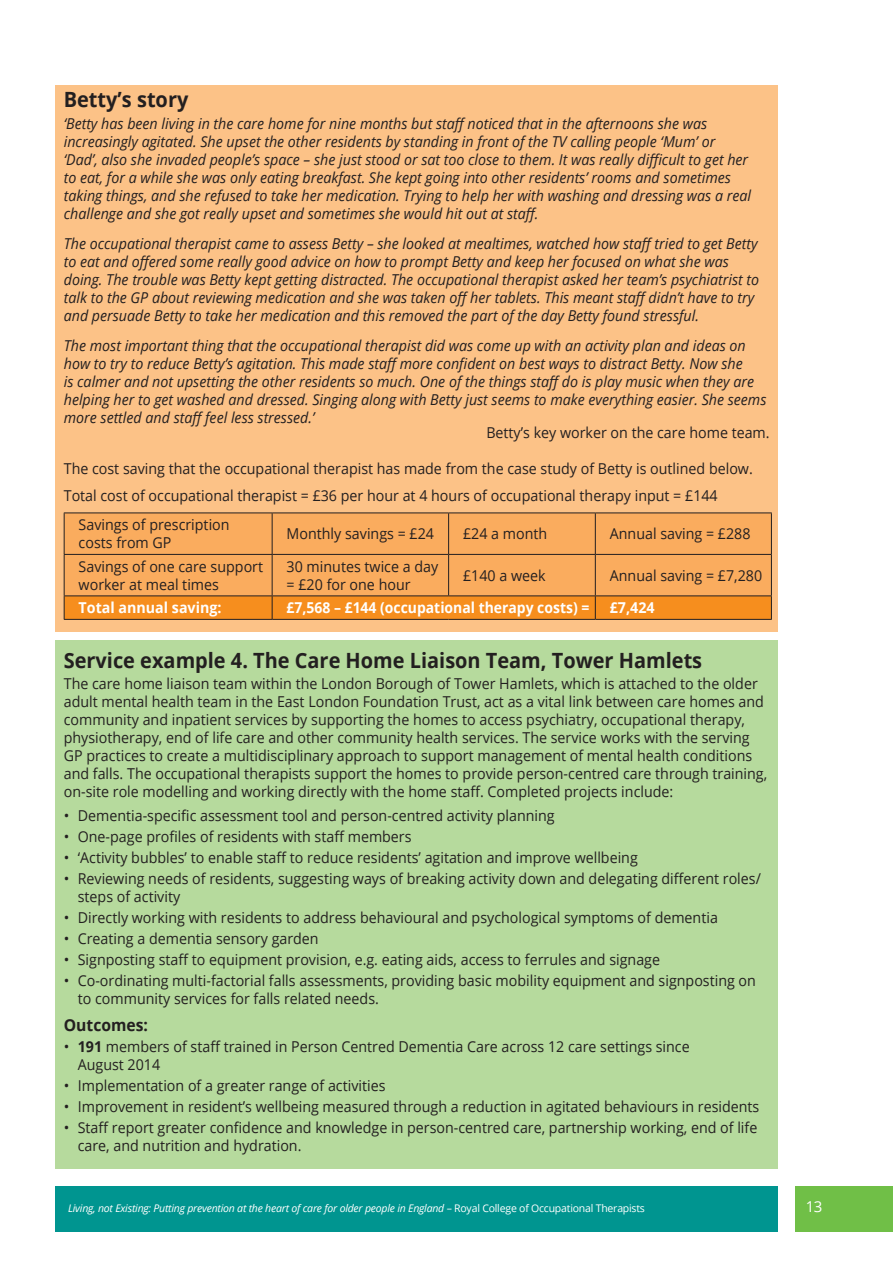
<style>
.page{position:relative;width:893px;height:1263px;background:#fff}
.page>*{position:absolute;margin:0;border:0;box-sizing:border-box;transform-origin:0 0}
.t1{font:700 21px "Open Sans";color:#231f20;scale:.95 1}
.t2{font:700 16.5px "Open Sans";color:#231f20;scale:.95 1}
.t3{font:italic 15px/18px "Open Sans";color:#231f20;scale:.95 1}
.t4{font:15px/18px "Open Sans";color:#231f20;scale:.95 1}
.t5{font:15px/18px "Open Sans";color:#231f20}
.t6{font:700 15px "Open Sans";color:#fff;scale:.93 1}
.t7{font:700 15px "Open Sans";color:#fff;scale:.95 1}
.t8{font:15px "Open Sans";color:#fff}
.t9{font:italic 10.5px "Open Sans";letter-spacing:-.02em;color:#fff}
.s1{font-weight:700}
.s2{font-style:normal}
</style>
<div class="page">
<div style="left:55px;top:85px;width:723px;height:546px;background:#fcc287"></div>
<div style="left:55px;top:640px;width:723px;height:529px;background:#b6da9d"></div>
<div style="left:65px;top:513px;width:706px;height:82px;background:#faac5e"></div>
<hr style="left:64px;top:512px;width:208px;height:1px;background:#231f20">
<hr style="left:64px;top:513px;width:1px;height:41px;background:#231f20">
<hr style="left:272px;top:512px;width:177px;height:1px;background:#231f20">
<hr style="left:272px;top:513px;width:1px;height:41px;background:#231f20">
<hr style="left:449px;top:512px;width:146px;height:1px;background:#231f20">
<hr style="left:448px;top:513px;width:1px;height:41px;background:#231f20">
<hr style="left:595px;top:512px;width:177px;height:1px;background:#231f20">
<hr style="left:595px;top:513px;width:1px;height:41px;background:#231f20">
<hr style="left:771px;top:513px;width:1px;height:41px;background:#231f20">
<hr style="left:64px;top:554px;width:208px;height:1px;background:#231f20">
<hr style="left:64px;top:555px;width:1px;height:40px;background:#231f20">
<hr style="left:272px;top:554px;width:177px;height:1px;background:#231f20">
<hr style="left:272px;top:555px;width:1px;height:40px;background:#231f20">
<hr style="left:449px;top:554px;width:146px;height:1px;background:#231f20">
<hr style="left:448px;top:555px;width:1px;height:40px;background:#231f20">
<hr style="left:595px;top:554px;width:177px;height:1px;background:#231f20">
<hr style="left:595px;top:555px;width:1px;height:40px;background:#231f20">
<hr style="left:771px;top:555px;width:1px;height:40px;background:#231f20">
<hr style="left:64px;top:595px;width:208px;height:1px;background:#231f20">
<hr style="left:272px;top:595px;width:177px;height:1px;background:#231f20">
<hr style="left:449px;top:595px;width:146px;height:1px;background:#231f20">
<hr style="left:595px;top:595px;width:177px;height:1px;background:#231f20">
<svg style="left:64px;top:596px;width:708px;height:23px;background:#ef8a1e"></svg>
<hr style="left:64px;top:619px;width:208px;height:1px;background:#231f20">
<hr style="left:272px;top:619px;width:177px;height:1px;background:#231f20">
<hr style="left:449px;top:619px;width:146px;height:1px;background:#231f20">
<hr style="left:595px;top:619px;width:177px;height:1px;background:#231f20">
<div style="left:795px;top:1186px;width:98px;height:46px;background:#70bf47"></div>
<div style="left:55px;top:1186px;width:723px;height:46px;background:#009590"></div>
<p class="t1" style="left:64px;top:85px;width:133px">Betty’s story</p>
<p class="t3" style="left:64px;top:114px;width:725px">‘Betty has been living in the care home for nine months but staff noticed that in the afternoons she was increasingly agitated. She upset the other residents by standing in front of the TV calling people ‘Mum’ or ‘Dad’, also she invaded people’s space – she just stood or sat too close to them. It was really difficult to get her to eat, for a while she was only eating breakfast. She kept going into other residents’ rooms and sometimes taking things, and she refused to take her medication. Trying to help her with washing and dressing was a real challenge and she got really upset and sometimes she would hit out at staff.</p>
<p class="t3" style="left:64px;top:234px;width:733px">The occupational therapist came to assess Betty – she looked at mealtimes, watched how staff tried to get Betty to eat and offered some really good advice on how to prompt Betty and keep her focused on what she was doing. The trouble was Betty kept getting distracted. The occupational therapist asked her team’s psychiatrist to talk to the GP about reviewing medication and she was taken off her tablets. This meant staff didn’t have to try and persuade Betty to take her medication and this removed the part of the day Betty found stressful.</p>
<p class="t3" style="left:64px;top:336px;width:741px">The most important thing that the occupational therapist did was come up with an activity plan and ideas on how to try to reduce Betty’s agitation. This made staff more confident on best ways to distract Betty. Now she<br>is calmer and not upsetting the other residents so much. One of the things staff do is play music when they are helping her to get washed and dressed. Singing along with Betty just seems to make everything easier. She seems more settled and staff feel less stressed.’</p>
<p class="t4" style="left:486px;top:423px;width:300px">Betty’s key worker on the care home team.</p>
<p class="t4" style="left:64px;top:459px;width:727px">The cost saving that the occupational therapist has made from the case study of Betty is outlined below.</p>
<p class="t4" style="left:64px;top:486px;width:690px">Total cost of occupational therapist = £36 per hour at 4 hours of occupational therapy input = £144</p>
<p class="t4" style="left:79px;top:516px;width:160px">Savings of prescription costs from GP</p>
<p class="t4" style="left:287px;top:525px;width:157px">Monthly savings = £24</p>
<p class="t4" style="left:463px;top:525px;width:90px">£24 a month</p>
<p class="t4" style="left:610px;top:525px;width:150px">Annual saving = £288</p>
<p class="t4" style="left:79px;top:557px;width:196px">Savings of one care support worker at meal times</p>
<p class="t4" style="left:287px;top:557px;width:161px">30 minutes twice a day = £20 for one hour</p>
<p class="t4" style="left:463px;top:566px;width:88px">£140 a week</p>
<p class="t4" style="left:610px;top:566px;width:162px">Annual saving = £7,280</p>
<p class="t7" style="left:79px;top:597px;width:152px">Total annual saving:</p>
<p class="t6" style="left:287px;top:597px;width:327px">£7,568 – £144 (occupational therapy costs) =</p>
<p class="t7" style="left:610px;top:597px;width:49px">£7,424</p>
<p class="t1" style="left:64px;top:645px;width:674px">Service example 4. The Care Home Liaison Team, Tower Hamlets</p>
<p class="t4" style="left:64px;top:674px;width:742px">The care home liaison team within the London Borough of Tower Hamlets, which is attached to the older adult mental health team in the East London Foundation Trust, act as a vital link between care homes and community and inpatient services by supporting the homes to access psychiatry, occupational therapy, physiotherapy, end of life care and other community health services. The service works with the serving GP practices to create a multidisciplinary approach to support management of mental health conditions and falls. The occupational therapists support the homes to provide person-centred care through training, on-site role modelling and working directly with the home staff. Completed projects include:</p>
<p class="t5" style="left:64px;top:806px;width:492px">• Dementia-specific assessment tool and person-centred activity planning</p>
<p class="t5" style="left:64px;top:827px;width:349px">• One-page profiles of residents with staff members</p>
<p class="t5" style="left:64px;top:848px;width:576px">• ‘Activity bubbles’ to enable staff to reduce residents’ agitation and improve wellbeing</p>
<p class="t5" style="left:78px;top:869px;width:685px;text-indent:-14px">• Reviewing needs of residents, suggesting ways of breaking activity down and delegating different roles/ steps of activity</p>
<p class="t5" style="left:64px;top:908px;width:656px">• Directly working with residents to address behavioural and psychological symptoms of dementia</p>
<p class="t5" style="left:64px;top:929px;width:256px">• Creating a dementia sensory garden</p>
<p class="t5" style="left:64px;top:950px;width:598px">• Signposting staff to equipment provision, e.g. eating aids, access to ferrules and signage</p>
<p class="t5" style="left:78px;top:971px;width:680px;text-indent:-14px">• Co-ordinating multi-factorial falls assessments, providing basic mobility equipment and signposting on to community services for falls related needs.</p>
<p class="t2" style="left:64px;top:1013px;width:90px">Outcomes:</p>
<p class="t5" style="left:64px;top:1037px;width:627px">• <span class="s1">191</span> members of staff trained in Person Centred Dementia Care across 12 care settings since</p>
<p class="t4" style="left:78px;top:1055px;width:88px">August 2014</p>
<p class="t5" style="left:64px;top:1076px;width:323px">• Implementation of a greater range of activities</p>
<p class="t5" style="left:64px;top:1097px;width:697px">• Improvement in resident’s wellbeing measured through a reduction in agitated behaviours in residents</p>
<p class="t5" style="left:78px;top:1118px;width:681px;text-indent:-14px">• Staff report greater confidence and knowledge in person-centred care, partnership working, end of life care, and nutrition and hydration.</p>
<p class="t9" style="left:68px;top:1201px;width:578px">Living, not Existing: Putting prevention at the heart of care for older people in England <span class="s2">– Royal College of Occupational Therapists</span></p>
<p class="t8" style="left:806px;top:1197px;width:18px">13</p>
</div>
